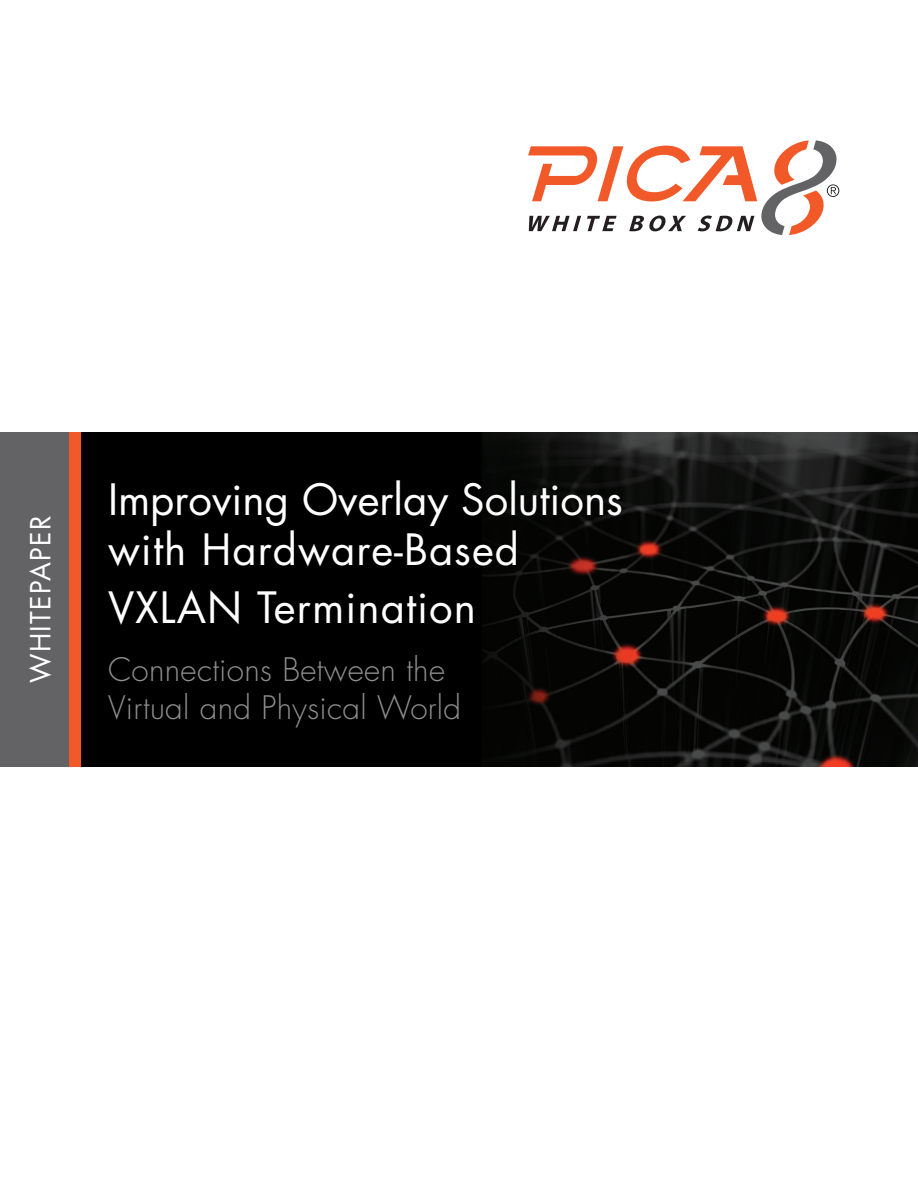
<style>
.page{position:relative;width:918px;height:1188px;background:#fff}
.page>*{position:absolute;margin:0;border:0;box-sizing:border-box;transform-origin:0 0}
.t1{font:42px/50.4px "Futura Std";color:#fff}
.t2{font:42px "Futura Std";letter-spacing:.025em;color:#fff}
.t3{font:300 31.5px/37.8px "Futura Std";letter-spacing:.01em;color:#8f8f8f}
.t4{font:27px "Futura Std";letter-spacing:.05em;color:#fff}
</style>
<div class="page">
<div style="left:0;top:432px;width:81px;height:334px;background:#f15929"></div>
<div style="left:0;top:432px;width:69px;height:334px;background:#636366"></div>
<div style="left:81px;top:432px;width:837px;height:334px;background:#000"></div>
<img style="left:483px;top:432px;width:435px;height:334px">
<svg style="left:528px;top:140px;width:311px;height:95px"></svg>
<p class="t4" style="left:23px;top:683px;width:169px;rotate:-90deg">WHITEPAPER</p>
<h1 class="t1" style="left:108px;top:475px;width:517px">Improving Overlay Solutions with Hardware-Based</h1>
<h1 class="t2" style="left:108px;top:581px;width:370px">VXLAN Termination</h1>
<p class="t3" style="left:108px;top:651px;width:355px">Connections Between the<br>Virtual and Physical World</p>
</div>
